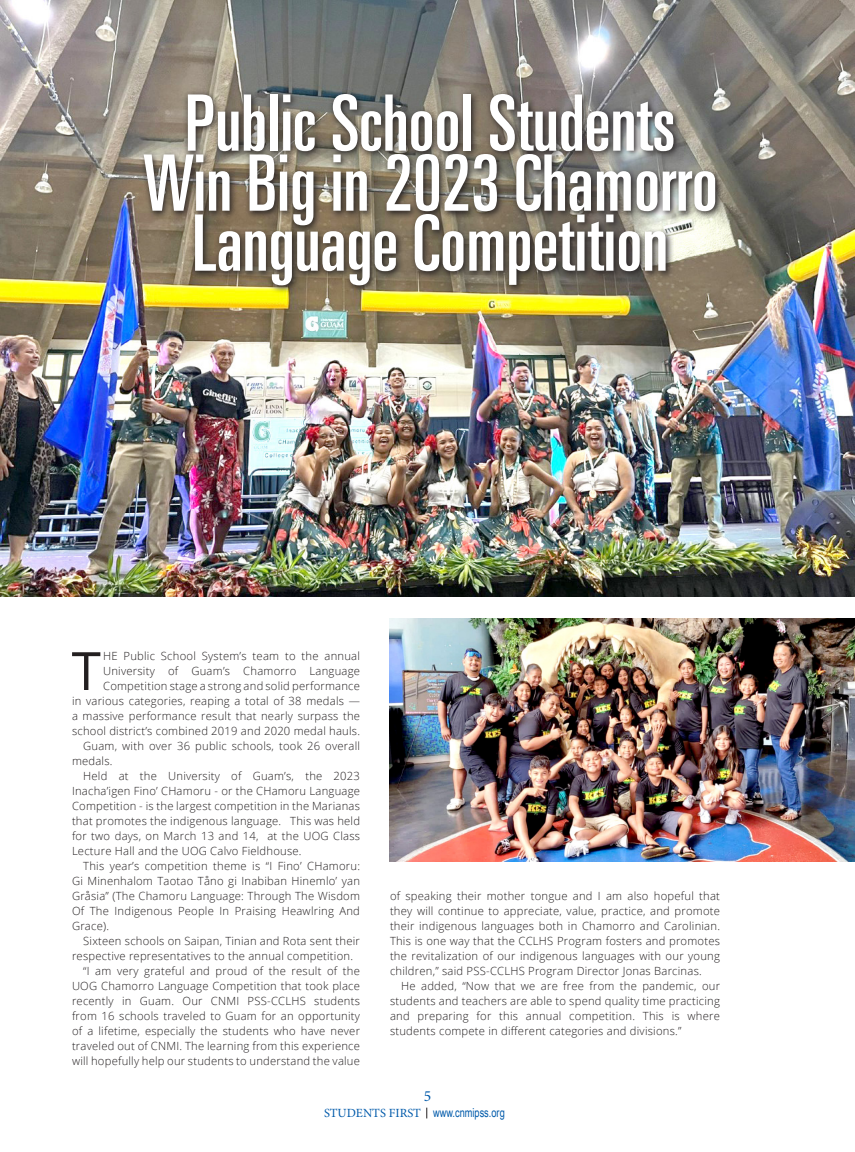
<style>
.page{position:relative;width:855px;height:1152px;background:#fff}
.page>*{position:absolute;margin:0;border:0;box-sizing:border-box;transform-origin:0 0}
.t1{font:ultra-condensed 77.88px/60px "Univers LT";color:#fff;text-align:center}
.t2{font:52.88px "Open Sans";color:#231f20}
.t3{font:15.5px "Minion Pro";color:#015aaa}
.t4{font:12.5px "Arial Narrow";color:#015aaa;scale:.9 1}
.t5{font:12.5px "Minion Pro";color:#015aaa}
.t6{font:300 11.25px/15px "Open Sans";letter-spacing:.02em;color:#231f20;text-align:justify}
</style>
<div class="page">
<img style="left:389px;top:619px;width:466px;height:242px">
<img style="left:0;top:0;width:855px;height:596px">
<svg style="left:139px;top:89px;width:585px;height:205px;background:#6f685b"></svg>
<p class="t1" style="left:143px;top:93px;width:577px">Public School Students<br>Win Big in 2023 Chamorro<br>Language Competition</p>
<p class="t6" style="left:72px;top:648px;width:290px;text-align:right">HE Public School System’s team to the annual University of Guam’s Chamorro Language Competition stage a strong and solid performance<br>in various categories, reaping a total of 38 medals — a massive performance result that nearly surpass the school district’s combined 2019 and 2020 medal hauls.</p>
<p class="t6" style="left:72px;top:738px;width:290px;text-indent:11px">Guam, with over 36 public schools, took 26 overall medals.</p>
<p class="t6" style="left:72px;top:768px;width:290px;text-indent:11px">Held at the University of Guam’s, the 2023<br>Inacha’igen Fino’ CHamoru - or the CHamoru Language Competition - is the largest competition in the Marianas that promotes the indigenous language. This was held for two days, on March 13 and 14, at the UOG Class Lecture Hall and the UOG Calvo Fieldhouse.</p>
<p class="t6" style="left:72px;top:858px;width:290px;text-indent:11px">This year’s competition theme is “I Fino’ CHamoru:<br>Gi Minenhalom Taotao Tåno gi Inabiban Hinemlo’ yan Gråsia” (The Chamoru Language: Through The Wisdom Of The Indigenous People In Praising Heawlring And Grace).</p>
<p class="t6" style="left:72px;top:933px;width:290px;text-indent:11px">Sixteen schools on Saipan, Tinian and Rota sent their respective representatives to the annual competition.</p>
<p class="t6" style="left:72px;top:963px;width:290px;text-indent:11px">“I am very grateful and proud of the result of the UOG Chamorro Language Competition that took place recently in Guam. Our CNMI PSS-CCLHS students from 16 schools traveled to Guam for an opportunity of a lifetime, especially the students who have never traveled out of CNMI. The learning from this experience will hopefully help our students to understand the value</p>
<p class="t2" style="left:72px;top:635px;width:31px">T</p>
<p class="t6" style="left:390px;top:888px;width:332px">of speaking their mother tongue and I am also hopeful that they will continue to appreciate, value, practice, and promote their indigenous languages both in Chamorro and Carolinian.<br>This is one way that the CCLHS Program fosters and promotes the revitalization of our indigenous languages with our young children,” said PSS-CCLHS Program Director Jonas Barcinas.</p>
<p class="t6" style="left:390px;top:978px;width:332px;text-indent:11px">He added, “Now that we are free from the pandemic, our students and teachers are able to spend quality time practicing and preparing for this annual competition. This is where students compete in different categories and divisions.”</p>
<p class="t3" style="left:424px;top:1085px;width:9px">5</p>
<p class="t5" style="left:324px;top:1105px;width:98px">STUDENTS FIRST</p>
<p class="t4" style="left:433px;top:1103px;width:81px">www.cnmipss.org</p>
</div>
